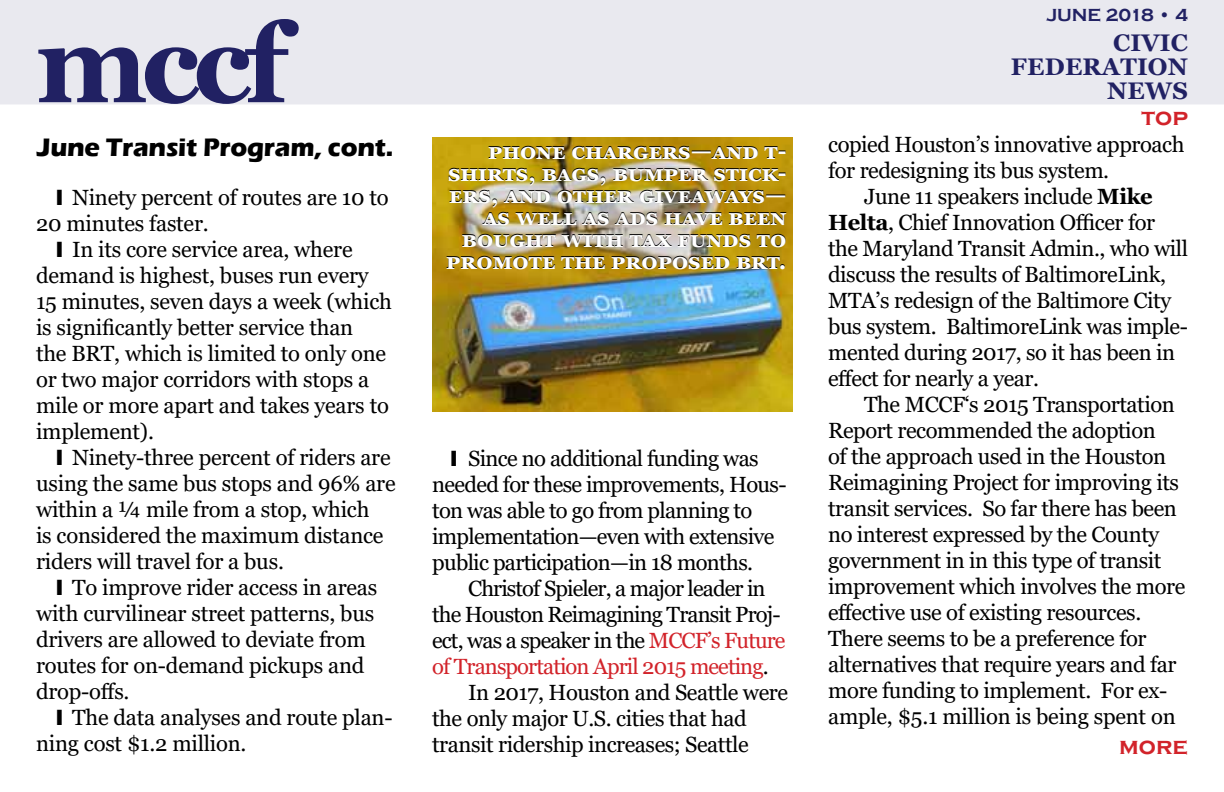
<style>
.page{position:relative;width:1224px;height:792px;background:#fff}
.page>*{position:absolute;margin:0;border:0;box-sizing:border-box;transform-origin:0 0}
.t1{font:700 110px "Georgia";color:#212163}
.t2{font:700 26px "Eras ITC";letter-spacing:-.01em;color:#000}
.t3{font:700 24px/24px "Georgia";letter-spacing:.01em;color:#212163;text-align:right}
.t4{font:700 24px "Copperplate Gothic";color:#d2232a}
.t5{font:700 23px/22px "Georgia";letter-spacing:.03em;color:#fff;text-align:right}
.t6{font:22px/26px "Georgia";letter-spacing:-.02em;color:#000}
.t7{font:22px "Georgia";letter-spacing:-.04em;color:#000}
.t8{font:22px "Georgia";letter-spacing:-.04em;color:#d2232a}
.t9{font:700 18px "Copperplate Gothic";color:#212163}
.s1{color:#d2232a}
.s2{color:#000}
.s3{font-weight:700}
</style>
<div class="page">
<div style="left:0;top:0;width:1224px;height:104px;background:#e9e9ef"></div>
<img style="left:432px;top:138px;width:360px;height:273px">
<h1 class="t1" style="left:36px;top:-7px;width:264px">mccf</h1>
<p class="t2" style="left:37px;top:133px;width:358px">June Transit Program, cont.</p>
<p class="t5" style="left:446px;top:140px;width:342px">phone chargers—and T&shy;shirts, bags, bumper stick&shy;ers, and other giveaways— as well as ads have been bought with tax funds to promote the proposed BRT.</p>
<p class="t6" style="left:72px;top:185px;width:318px">Ninety percent of routes are 10 to</p>
<p class="t6" style="left:36px;top:211px;width:174px">20 minutes faster.</p>
<p class="t6" style="left:72px;top:237px;width:282px">In its core service area, where</p>
<p class="t6" style="left:36px;top:263px;width:334px">demand is highest, buses run every</p>
<p class="t6" style="left:36px;top:289px;width:357px">15 minutes, seven days a week (which</p>
<p class="t6" style="left:36px;top:315px;width:319px">is significantly better service than</p>
<p class="t6" style="left:36px;top:341px;width:352px">the BRT, which is limited to only one</p>
<p class="t6" style="left:36px;top:367px;width:335px">or two major corridors with stops a</p>
<p class="t6" style="left:36px;top:393px;width:354px">mile or more apart and takes years to</p>
<p class="t6" style="left:36px;top:419px;width:119px">implement).</p>
<p class="t6" style="left:72px;top:445px;width:320px">Ninety-three percent of riders are</p>
<p class="t6" style="left:36px;top:471px;width:361px">using the same bus stops and 96% are</p>
<p class="t6" style="left:36px;top:497px;width:335px">within a ¼ mile from a stop, which</p>
<p class="t6" style="left:36px;top:523px;width:349px">is considered the maximum distance</p>
<p class="t6" style="left:36px;top:549px;width:249px">riders will travel for a bus.</p>
<p class="t6" style="left:72px;top:575px;width:307px">To improve rider access in areas</p>
<p class="t6" style="left:36px;top:601px;width:340px">with curvilinear street patterns, bus</p>
<p class="t6" style="left:36px;top:627px;width:331px">drivers are allowed to deviate from</p>
<p class="t6" style="left:36px;top:653px;width:330px">routes for on-demand pickups and</p>
<p class="t6" style="left:36px;top:679px;width:95px">drop-offs.</p>
<p class="t6" style="left:72px;top:705px;width:322px">The data analyses and route plan-</p>
<p class="t6" style="left:36px;top:731px;width:212px">ning cost $1.2 million.</p>
<p class="t6" style="left:432px;top:446px;width:356px;text-indent:36px">Since no additional funding was needed for these improvements, Hous&shy;ton was able to go from planning to implementation—even with extensive public participation—in 18 months.</p>
<p class="t7" style="left:468px;top:575px;width:299px">Christof Spieler, a major leader in</p>
<p class="t7" style="left:432px;top:601px;width:350px">the Houston Reimagining Transit Proj-</p>
<p class="t7" style="left:432px;top:627px;width:355px">ect, was a speaker in the <span class="s1">MCCF’s Future</span></p>
<p class="t8" style="left:432px;top:653px;width:338px">of Transportation April 2015 meeting<span class="s2">.</span></p>
<p class="t6" style="left:468px;top:680px;width:321px">In 2017, Houston and Seattle were</p>
<p class="t6" style="left:432px;top:706px;width:316px">the only major U.S. cities that had</p>
<p class="t6" style="left:432px;top:732px;width:318px">transit ridership increases; Seattle</p>
<p class="t9" style="left:1046px;top:5px;width:143px">june 2018 • 4</p>
<p class="t3" style="left:1011px;top:30px;width:179px">civic federation news</p>
<p class="t4" style="left:1142px;top:104px;width:48px">top</p>
<p class="t6" style="left:828px;top:132px;width:358px">copied Houston’s innovative approach for redesigning its bus system.</p>
<p class="t6" style="left:828px;top:184px;width:362px;text-indent:36px">June 11 speakers include <span class="s3">Mike Helta</span>, Chief Innovation Officer for the Maryland Transit Admin., who will discuss the results of BaltimoreLink, MTA’s redesign of the Baltimore City bus system. BaltimoreLink was imple&shy;mented during 2017, so it has been in effect for nearly a year.</p>
<p class="t6" style="left:828px;top:392px;width:359px;text-indent:36px">The MCCF‘s 2015 Transportation Report recommended the adoption<br>of the approach used in the Houston Reimagining Project for improving its transit services. So far there has been no interest expressed by the County government in in this type of transit improvement which involves the more effective use of existing resources.<br>There seems to be a preference for alternatives that require years and far more funding to implement. For ex&shy;ample, $5.1 million is being spent on</p>
<p class="t4" style="left:1119px;top:732px;width:70px">more</p>
</div>
